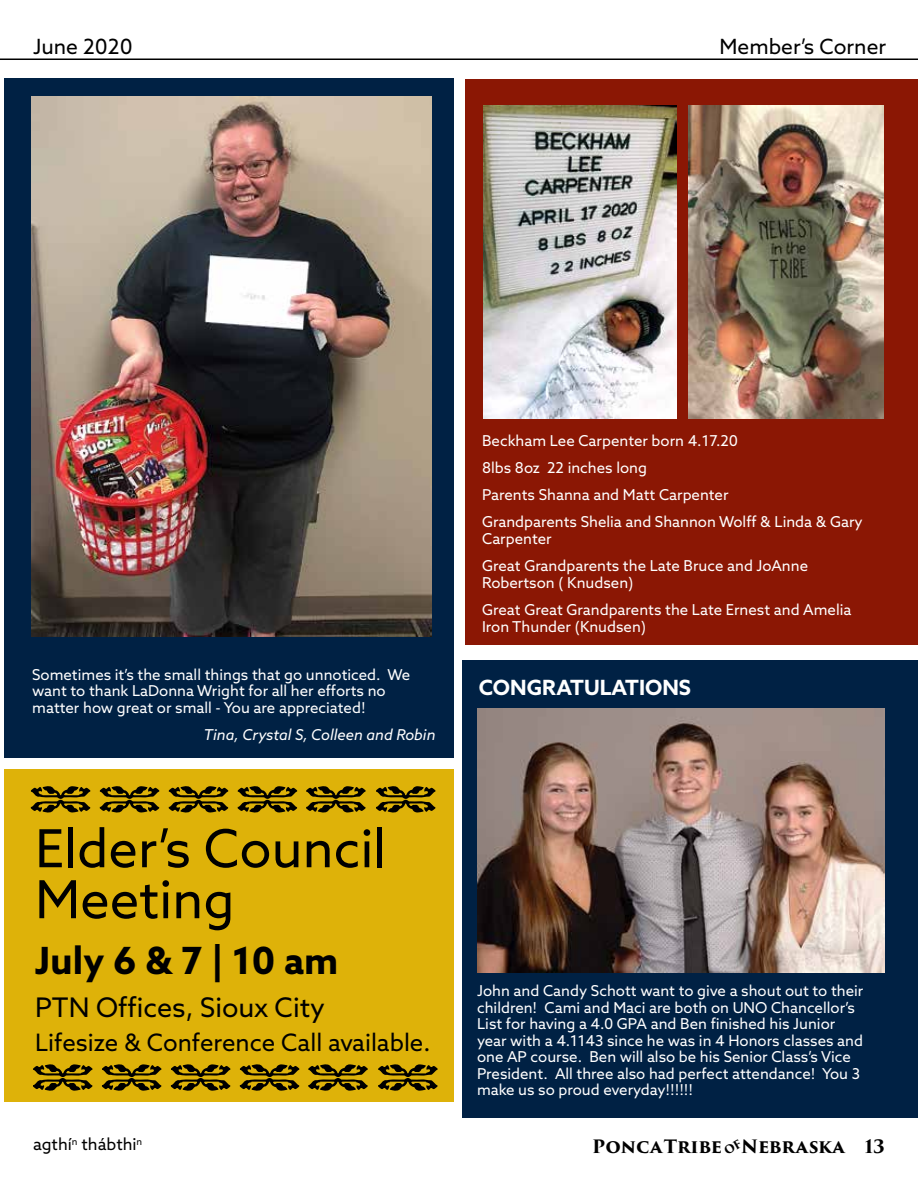
<style>
.page{position:relative;width:918px;height:1188px;background:#fff}
.page>*{position:absolute;margin:0;border:0;box-sizing:border-box;transform-origin:0 0}
.t1{font:52.5px/51px "Azo Sans";color:#000}
.t2{font:700 37.5px "Azo Sans";color:#000}
.t3{font:27px "Azo Sans";color:#000}
.t4{font:24px "Azo Sans";color:#000}
.t5{font:21px "Azo Sans";color:#000}
.t6{font:700 21px "Azo Sans";color:#fff}
.t7{font:700 18px "Trajan Pro 3";color:#000}
.t8{font:16.5px "Azo Sans";color:#000}
.t9{font:15px/16.5px "Azo Sans";color:#fff}
.t10{font:italic 15px "Azo Sans";color:#fff}
</style>
<div class="page">
<hr style="left:0;top:59px;width:918px;height:1px;background:#000">
<div style="left:4px;top:79px;width:450px;height:679px;background:#002144"></div>
<img style="left:32px;top:97px;width:400px;height:540px">
<div style="left:465px;top:79px;width:453px;height:566px;background:#8b1704"></div>
<div style="left:4px;top:770px;width:450px;height:332px;background:#deb209"></div>
<div style="left:463px;top:660px;width:455px;height:458px;background:#002144"></div>
<img style="left:477px;top:708px;width:408px;height:265px">
<img style="left:483px;top:105px;width:193px;height:314px">
<img style="left:689px;top:105px;width:195px;height:314px">
<svg style="left:31px;top:786px;width:59px;height:27px"></svg>
<svg style="left:100px;top:786px;width:59px;height:27px"></svg>
<svg style="left:169px;top:786px;width:59px;height:27px"></svg>
<svg style="left:238px;top:786px;width:59px;height:27px"></svg>
<svg style="left:306px;top:786px;width:60px;height:27px"></svg>
<svg style="left:376px;top:786px;width:60px;height:27px"></svg>
<svg style="left:33px;top:1064px;width:60px;height:27px"></svg>
<svg style="left:102px;top:1064px;width:60px;height:27px"></svg>
<svg style="left:171px;top:1064px;width:59px;height:27px"></svg>
<svg style="left:240px;top:1064px;width:59px;height:27px"></svg>
<svg style="left:308px;top:1064px;width:60px;height:27px"></svg>
<svg style="left:378px;top:1064px;width:60px;height:27px"></svg>
<h3 class="t5" style="left:33px;top:32px;width:101px">June 2020</h3>
<h3 class="t5" style="left:720px;top:32px;width:168px">Member’s Corner</h3>
<p class="t9" style="left:32px;top:666px;width:380px">Sometimes it’s the small things that go unnoticed. We want to thank LaDonna Wright for all her efforts no matter how great or small - You are appreciated!</p>
<p class="t10" style="left:204px;top:725px;width:234px">Tina, Crystal S, Colleen and Robin</p>
<h1 class="t1" style="left:35px;top:822px;width:353px">Elder’s Council<br>Meeting</h1>
<h2 class="t2" style="left:35px;top:936px;width:305px">July 6 &amp; 7 | 10 am</h2>
<h3 class="t3" style="left:35px;top:990px;width:291px">PTN Offices, Sioux City</h3>
<h3 class="t4" style="left:35px;top:1026px;width:397px">Lifesize &amp; Conference Call available.</h3>
<p class="t9" style="left:482px;top:426px;width:382px;line-height:27.3px">Beckham Lee Carpenter born 4.17.20<br>8lbs 8oz 22 inches long<br>Parents Shanna and Matt Carpenter<br>Grandparents Shelia and Shannon Wolff &amp; Linda &amp; Gary</p>
<p class="t9" style="left:482px;top:525px;width:328px;line-height:27.3px">Carpenter<br>Great Grandparents the Late Bruce and JoAnne</p>
<p class="t9" style="left:482px;top:569px;width:371px;line-height:27.3px">Robertson ( Knudsen)<br>Great Great Grandparents the Late Ernest and Amelia</p>
<p class="t9" style="left:482px;top:618px;width:166px">Iron Thunder (Knudsen)</p>
<h3 class="t6" style="left:479px;top:673px;width:214px">CONGRATULATIONS</h3>
<p class="t9" style="left:477px;top:982px;width:388px">John and Candy Schott want to give a shout out to their children! Cami and Maci are both on UNO Chancellor’s List for having a 4.0 GPA and Ben finished his Junior year with a 4.1143 since he was in 4 Honors classes and one AP course. Ben will also be his Senior Class’s Vice President. All three also had perfect attendance! You 3 make us so proud everyday!!!!!!</p>
<p class="t8" style="left:33px;top:1133px;width:111px">agthí<sup>n</sup> thábthi<sup>n</sup></p>
<p class="t7" style="left:592px;top:1133px;width:132px">Ponca Tribe</p>
<p class="t7" style="left:741px;top:1133px;width:145px">Nebraska 13</p>
</div>
